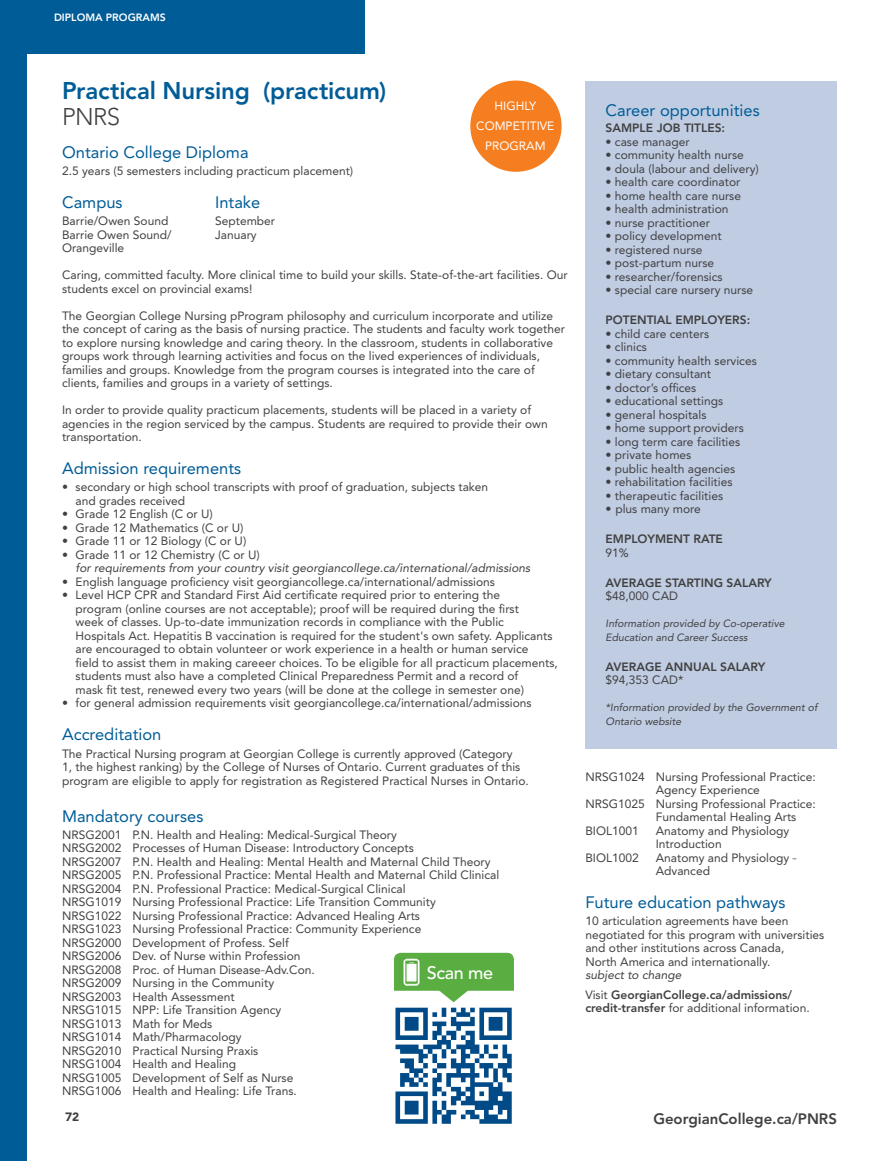
<style>
.page{position:relative;width:891px;height:1161px;background:#fff}
.page>*{position:absolute;margin:0;border:0;box-sizing:border-box;transform-origin:0 0}
.t1{font:800 24px "Avenir LT Std";letter-spacing:-.01em;color:#005c97}
.t2{font:300 24px "Avenir LT Std";color:#414042}
.t3{font:500 18px "Avenir LT Std";letter-spacing:-.02em;color:#fff}
.t4{font:16.5px "Avenir LT Std";color:#005c97}
.t5{font:800 15px "Avenir LT Std";color:#414042}
.t6{font:12px/13.5px "Avenir LT Std";color:#414042}
.t7{font:800 12px/19.5px "Avenir LT Std";color:#414042}
.t8{font:italic 12px "Avenir LT Std";color:#414042}
.t9{font:12px/20.2px "Avenir LT Std";color:#fff;text-align:center}
.t10{font:900 12px "Avenir LT Std";color:#414042}
.t11{font:italic 10.5px/13.5px "Avenir LT Std";color:#414042}
.t12{font:800 10.5px "Avenir LT Std";color:#fff}
.s1{font-family:"Avenir Next LT Pro";font-stretch:condensed}
.s2{font-weight:400;font-style:italic}
.s3{font-weight:400}
.s4{font-weight:800}
</style>
<div class="page">
<img style="left:395px;top:1002px;width:117px;height:122px">
<svg style="left:394px;top:953px;width:120px;height:49px"></svg>
<div style="left:585px;top:81px;width:252px;height:667px;background:#bfcce1"></div>
<img style="left:398px;top:959px;width:27px;height:26px">
<div style="left:470px;top:81px;width:92px;height:91px;background:#f57e20;border-radius:50%"></div>
<div style="left:0;top:0;width:27px;height:1161px;background:#005c97"></div>
<div style="left:0;top:0;width:364px;height:54px;background:#005c97"></div>
<p class="t12" style="left:54px;top:12px;width:113px">DIPLOMA PROGRAMS</p>
<h1 class="t1" style="left:62px;top:77px;width:326px">Practical Nursing (practicum)</h1>
<h1 class="t2" style="left:62px;top:102px;width:60px">PNRS</h1>
<h3 class="t4" style="left:62px;top:142px;width:188px">Ontario College Diploma</h3>
<p class="t6" style="left:62px;top:164px;width:293px">2.5 years (5 semesters including practicum placement)</p>
<h3 class="t4" style="left:62px;top:193px;width:62px">Campus</h3>
<h3 class="t4" style="left:215px;top:193px;width:47px">Intake</h3>
<p class="t6" style="left:62px;top:214px;width:108px">Barrie/Owen Sound</p>
<p class="t6" style="left:215px;top:214px;width:62px">September</p>
<p class="t6" style="left:62px;top:228px;width:111px">Barrie Owen Sound/</p>
<p class="t6" style="left:215px;top:228px;width:43px">January</p>
<p class="t6" style="left:62px;top:241px;width:64px">Orangeville</p>
<p class="t6" style="left:62px;top:268px;width:507px">Caring, committed faculty. More clinical time to build your skills. State-of-the-art facilities. Our students excel on provincial exams!</p>
<p class="t6" style="left:62px;top:309px;width:504px">The Georgian College Nursing pProgram philosophy and curriculum incorporate and utilize the concept of caring as the basis of nursing practice. The students and faculty work together to explore nursing knowledge and caring theory. In the classroom, students in collaborative groups work through learning activities and focus on the lived experiences of individuals, families and groups. Knowledge from the program courses is integrated into the care of clients, families and groups in a variety of settings.</p>
<p class="t6" style="left:62px;top:403px;width:487px">In order to provide quality practicum placements, students will be placed in a variety of agencies in the region serviced by the campus. Students are required to provide their own transportation.</p>
<h3 class="t4" style="left:62px;top:459px;width:181px">Admission requirements</h3>
<p class="t6" style="left:76px;top:481px;width:414px;text-indent:-14px">• secondary or high school transcripts with proof of graduation, subjects taken and grades received</p>
<p class="t6" style="left:62px;top:508px;width:152px">• Grade 12 English (C or U)</p>
<p class="t6" style="left:62px;top:521px;width:183px">• Grade 12 Mathematics (C or U)</p>
<p class="t6" style="left:62px;top:535px;width:186px">• Grade 11 or 12 Biology (C or U)</p>
<p class="t6" style="left:62px;top:548px;width:199px">• Grade 11 or 12 Chemistry (C or U)</p>
<p class="t8" style="left:76px;top:561px;width:456px">for requirements from your country visit georgiancollege.ca/international/admissions</p>
<p class="t6" style="left:62px;top:575px;width:434px">• English language proficiency visit georgiancollege.ca/international/admissions</p>
<p class="t6" style="left:76px;top:589px;width:484px;text-indent:-14px">• Level HCP CPR and Standard First Aid certificate required prior to entering the<br>program (online courses are not acceptable); proof will be required during the first<br>week of classes. Up-to-date immunization records in compliance with the Public<br>Hospitals Act. Hepatitis B vaccination is required for the student's own safety. Applicants are encouraged to obtain volunteer or work experience in a health or human service<br>field to assist them in making careeer choices. To be eligible for all practicum placements, students must also have a completed Clinical Preparedness Permit and a record of<br>mask fit test, renewed every two years (will be done at the college in semester one)</p>
<p class="t6" style="left:62px;top:697px;width:471px">• for general admission requirements visit georgiancollege.ca/international/admissions</p>
<h3 class="t4" style="left:62px;top:725px;width:101px">Accreditation</h3>
<p class="t6" style="left:62px;top:747px;width:468px">The Practical Nursing program at Georgian College is currently approved (Category<br>1, the highest ranking) by the College of Nurses of Ontario. Current graduates of this program are eligible to apply for registration as Registered Practical Nurses in Ontario.</p>
<h3 class="t4" style="left:62px;top:806px;width:143px">Mandatory courses</h3>
<p class="t6" style="left:62px;top:828px;width:439px">NRSG2001 P.N. Health and Healing: Medical-Surgical Theory<br>NRSG2002 Processes of Human Disease: Introductory Concepts<br>NRSG2007 P.N. Health and Healing: Mental Health and Maternal Child Theory NRSG2005 P.N. Professional Practice: Mental Health and Maternal Child Clinical NRSG2004 P.N. Professional Practice: Medical-Surgical Clinical<br>NRSG1019 Nursing Professional Practice: Life Transition Community<br>NRSG1022 Nursing Professional Practice: Advanced Healing Arts<br>NRSG1023 Nursing Professional Practice: Community Experience<br>NRSG2000 Development of Profess. Self<br>NRSG2006 Dev. of Nurse within Profession<br>NRSG2008 Proc. of Human Disease<span class="s1">–</span>Adv.Con.<br>NRSG2009 Nursing in the Community<br>NRSG2003 Health Assessment<br>NRSG1015 NPP: Life Transition Agency<br>NRSG1013 Math for Meds<br>NRSG1014 Math/Pharmacology<br>NRSG2010 Practical Nursing Praxis<br>NRSG1004 Health and Healing<br>NRSG1005 Development of Self as Nurse<br>NRSG1006 Health and Healing: Life Trans.</p>
<p class="t9" style="left:476px;top:96px;width:80px">HIGHLY<br>COMPETITIVE<br>PROGRAM</p>
<h2 class="t3" style="left:427px;top:962px;width:68px">Scan me</h2>
<p class="t10" style="left:65px;top:1109px;width:16px">72</p>
<h3 class="t4" style="left:606px;top:101px;width:156px">Career opportunities</h3>
<p class="t7" style="left:606px;top:119px;width:121px">SAMPLE JOB TITLES:</p>
<p class="t6" style="left:606px;top:135px;width:86px">• case manager</p>
<p class="t6" style="left:606px;top:149px;width:140px">• community health nurse</p>
<p class="t6" style="left:606px;top:162px;width:155px">• doula (labour and delivery)</p>
<p class="t6" style="left:606px;top:176px;width:136px">• health care coordinator</p>
<p class="t6" style="left:606px;top:189px;width:137px">• home health care nurse</p>
<p class="t6" style="left:606px;top:203px;width:124px">• health administration</p>
<p class="t6" style="left:606px;top:216px;width:106px">• nurse practitioner</p>
<p class="t6" style="left:606px;top:230px;width:118px">• policy development</p>
<p class="t6" style="left:606px;top:243px;width:98px">• registered nurse</p>
<p class="t6" style="left:606px;top:257px;width:110px">• post-partum nurse</p>
<p class="t6" style="left:606px;top:270px;width:118px">• researcher/forensics</p>
<p class="t6" style="left:606px;top:284px;width:149px">• special care nursery nurse</p>
<p class="t7" style="left:606px;top:311px;width:146px">POTENTIAL EMPLOYERS:</p>
<p class="t6" style="left:606px;top:327px;width:105px">• child care centers</p>
<p class="t6" style="left:606px;top:341px;width:43px">• clinics</p>
<p class="t6" style="left:606px;top:354px;width:153px">• community health services</p>
<p class="t6" style="left:606px;top:368px;width:107px">• dietary consultant</p>
<p class="t6" style="left:606px;top:381px;width:92px">• doctor’s offices</p>
<p class="t6" style="left:606px;top:395px;width:119px">• educational settings</p>
<p class="t6" style="left:606px;top:408px;width:102px">• general hospitals</p>
<p class="t6" style="left:606px;top:422px;width:140px">• home support providers</p>
<p class="t6" style="left:606px;top:435px;width:136px">• long term care facilities</p>
<p class="t6" style="left:606px;top:449px;width:87px">• private homes</p>
<p class="t6" style="left:606px;top:462px;width:131px">• public health agencies</p>
<p class="t6" style="left:606px;top:476px;width:128px">• rehabilitation facilities</p>
<p class="t6" style="left:606px;top:489px;width:119px">• therapeutic facilities</p>
<p class="t6" style="left:606px;top:503px;width:97px">• plus many more</p>
<p class="t7" style="left:606px;top:530px;width:119px">EMPLOYMENT RATE</p>
<p class="t6" style="left:606px;top:546px;width:25px">91%</p>
<p class="t7" style="left:606px;top:573px;width:168px">AVERAGE STARTING SALARY</p>
<p class="t6" style="left:606px;top:590px;width:74px">$48,000 CAD</p>
<p class="t11" style="left:606px;top:617px;width:181px">Information provided by Co-operative<br>Education and Career Success</p>
<p class="t7" style="left:606px;top:657px;width:161px">AVERAGE ANNUAL SALARY</p>
<p class="t6" style="left:606px;top:674px;width:79px">$94,353 CAD*</p>
<p class="t11" style="left:606px;top:701px;width:213px">*Information provided by the Government of<br>Ontario website</p>
<p class="t6" style="left:585px;top:770px;width:232px">NRSG1024 Nursing Professional Practice:</p>
<p class="t6" style="left:656px;top:783px;width:106px">Agency Experience</p>
<p class="t6" style="left:585px;top:797px;width:232px">NRSG1025 Nursing Professional Practice:</p>
<p class="t6" style="left:656px;top:810px;width:142px">Fundamental Healing Arts</p>
<p class="t6" style="left:585px;top:824px;width:55px">BIOL1001</p>
<p class="t6" style="left:656px;top:824px;width:135px">Anatomy and Physiology<br>Introduction</p>
<p class="t6" style="left:585px;top:851px;width:55px">BIOL1002</p>
<p class="t6" style="left:656px;top:851px;width:143px">Anatomy and Physiology <span class="s1">–<br></span>Advanced</p>
<h3 class="t4" style="left:585px;top:893px;width:202px">Future education pathways</h3>
<p class="t6" style="left:585px;top:915px;width:240px">10 articulation agreements have been negotiated for this program with universities and other institutions across Canada,<br>North America and internationally.</p>
<p class="t7" style="left:585px;top:966px;width:208px"><span class="s2">subject to change<br></span><span class="s3">Visit</span> GeorgianCollege.ca/admissions/</p>
<p class="t6" style="left:585px;top:1002px;width:226px"><span class="s4">credit-transfer</span> for additional information.</p>
<p class="t5" style="left:653px;top:1110px;width:185px">GeorgianCollege.ca/PNRS</p>
</div>
